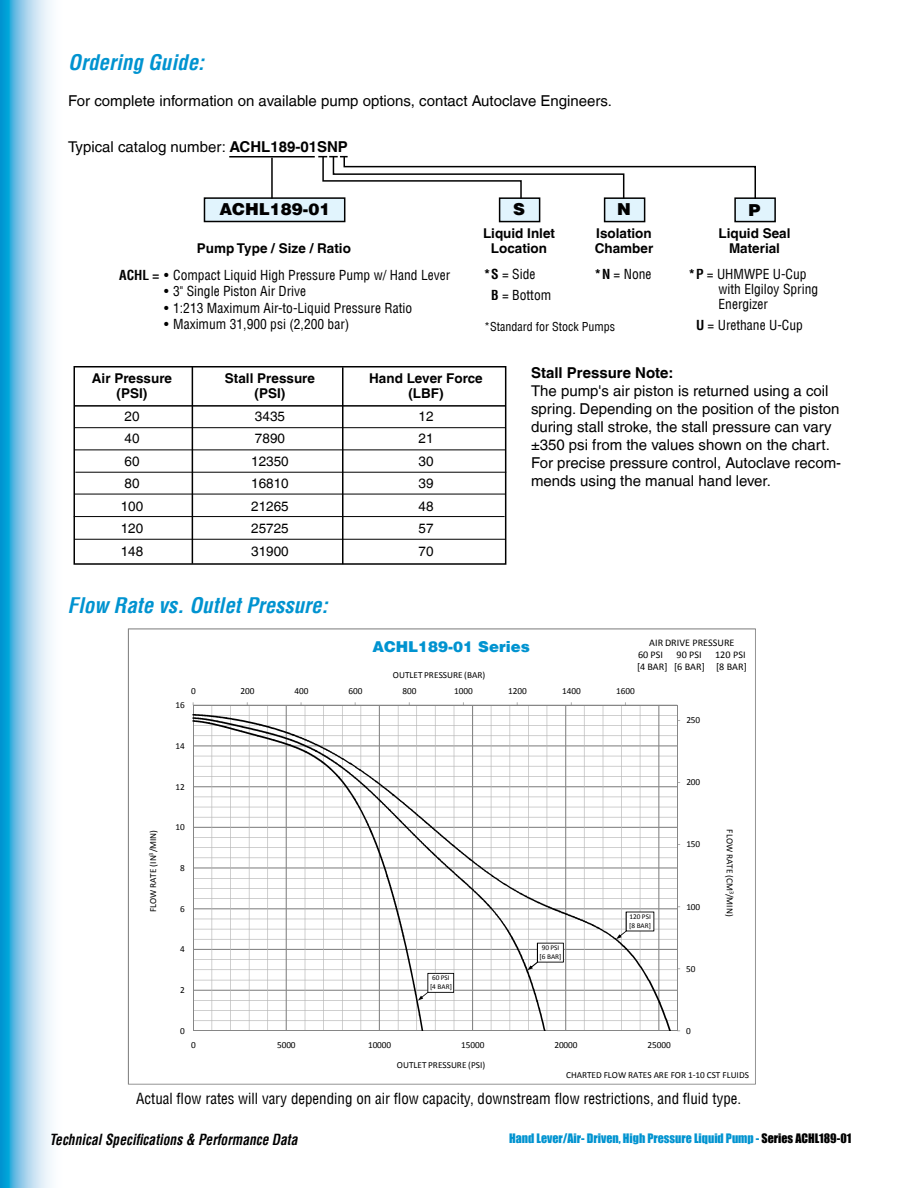
<style>
.page{position:relative;width:918px;height:1188px;background:#fff}
.page>*{position:absolute;margin:0;border:0;box-sizing:border-box;transform-origin:0 0}
.t1{font:italic 700 condensed 21px "Helvetica LT";color:#0093d0}
.t2{font:900 16.5px "Helvetica LT";color:#000}
.t3{font:15px/18px "Helvetica LT";color:#000}
.t4{font:condensed 15px "Helvetica LT";color:#000}
.t5{font:italic 700 condensed 15px "Helvetica LT";color:#000;scale:.9 1}
.t6{font:700 15px "Helvetica LT";color:#000}
.t7{font:900 15px "Helvetica LT";color:#0093d0}
.t8{font:condensed 13.5px/15px "Helvetica LT";color:#000}
.t9{font:700 13.5px/15px "Helvetica LT";color:#000;text-align:center}
.t10{font:13.5px "Helvetica LT";color:#000}
.t11{font:12px "Impact";color:#0093d0}
.t12{font:condensed 12px "Helvetica LT";color:#000}
.t13{font:10.2px/12.3px "Calibri";color:#000}
.t14{font:9.3px "Calibri";letter-spacing:-.005em;color:#000}
.t15{font:7.35px/8.9px "Calibri";color:#000}
.s1{font-weight:700}
.s2{color:#000}
</style>
<div class="page">
<svg style="left:128px;top:628px;width:628px;height:457px"></svg>
<svg style="left:193px;top:714px;width:478px;height:317px"></svg>
<svg style="left:0;top:0;width:52px;height:1188px;background:#8ecdea"></svg>
<div style="left:500px;top:198px;width:40px;height:24px;background:#e1f4fd"></div>
<div style="left:499px;top:197px;width:41px;height:25px;border:2px solid #000"></div>
<div style="left:204px;top:198px;width:141px;height:24px;background:#e1f4fd"></div>
<div style="left:204px;top:197px;width:141px;height:25px;border:2px solid #000"></div>
<hr style="left:229px;top:156px;width:86px;height:2px;background:#000">
<div style="left:605px;top:198px;width:40px;height:24px;background:#e1f4fd"></div>
<div style="left:604px;top:197px;width:41px;height:25px;border:2px solid #000"></div>
<div style="left:735px;top:198px;width:40px;height:24px;background:#e1f4fd"></div>
<div style="left:734px;top:197px;width:42px;height:25px;border:2px solid #000"></div>
<div style="left:74px;top:366px;width:432px;height:199px;border:2px solid #000"></div>
<hr style="left:75px;top:405px;width:431px;height:2px;background:#000">
<hr style="left:74px;top:427px;width:431px;height:1px;background:#000">
<hr style="left:75px;top:450px;width:431px;height:1px;background:#000">
<hr style="left:75px;top:472px;width:431px;height:1px;background:#000">
<hr style="left:75px;top:494px;width:431px;height:1px;background:#000">
<hr style="left:74px;top:516px;width:431px;height:1px;background:#000">
<hr style="left:75px;top:539px;width:431px;height:1px;background:#000">
<hr style="left:192px;top:366px;width:1px;height:198px;background:#000">
<hr style="left:342px;top:367px;width:2px;height:197px;background:#000">
<svg style="left:318px;top:155px;width:439px;height:45px"></svg>
<hr style="left:271px;top:158px;width:2px;height:41px;background:#000">
<h1 class="t1" style="left:68px;top:49px;width:137px">Ordering Guide:</h1>
<p class="t3" style="left:68px;top:91px;width:545px">For complete information on available pump options, contact Autoclave Engineers.</p>
<p class="t3" style="left:68px;top:138px;width:281px">Typical catalog number: <span class="s1">ACHL189-01SNP</span></p>
<p class="t2" style="left:219px;top:198px;width:112px">ACHL189-01</p>
<p class="t2" style="left:513px;top:199px;width:13px">S</p>
<p class="t9" style="left:483px;top:226px;width:74px">Liquid Inlet<br>Location</p>
<p class="t2" style="left:617px;top:198px;width:15px">N</p>
<p class="t9" style="left:595px;top:225px;width:60px;text-align:left">Isolation<br>Chamber</p>
<p class="t2" style="left:749px;top:199px;width:13px">P</p>
<p class="t9" style="left:718px;top:226px;width:74px">Liquid Seal</p>
<p class="t9" style="left:197px;top:241px;width:156px">Pump Type / Size / Ratio</p>
<p class="t9" style="left:729px;top:241px;width:53px">Material</p>
<p class="t8" style="left:119px;top:268px;width:333px"><span class="s1">ACHL =</span> • Compact Liquid High Pressure Pump w/ Hand Lever</p>
<p class="t8" style="left:164px;top:284px;width:144px">• 3" Single Piston Air Drive</p>
<p class="t8" style="left:164px;top:300px;width:250px">• 1:213 Maximum Air-to-Liquid Pressure Ratio</p>
<p class="t8" style="left:164px;top:316px;width:187px">• Maximum 31,900 psi (2,200 bar)</p>
<p class="t8" style="left:491px;top:264px;width:62px;line-height:21px;text-indent:-8px"><span class="s1">*S</span> = Side<br><span class="s1">B</span> = Bottom</p>
<p class="t12" style="left:484px;top:319px;width:132px">*Standard for Stock Pumps</p>
<p class="t8" style="left:595px;top:267px;width:58px"><span class="s1">*N</span> = None</p>
<p class="t8" style="left:719px;top:267px;width:101px;text-indent:-30px"><span class="s1">*P</span> = UHMWPE U-Cup with Elgiloy Spring<br>Energizer</p>
<p class="t8" style="left:696px;top:317px;width:108px"><span class="s1">U</span> = Urethane U-Cup</p>
<p class="t9" style="left:92px;top:371px;width:82px">Air Pressure</p>
<p class="t9" style="left:225px;top:371px;width:92px">Stall Pressure</p>
<p class="t9" style="left:369px;top:371px;width:115px">Hand Lever Force</p>
<p class="t9" style="left:117px;top:386px;width:32px">(PSI)</p>
<p class="t9" style="left:255px;top:386px;width:32px">(PSI)</p>
<p class="t9" style="left:408px;top:386px;width:37px">(LBF)</p>
<p class="t10" style="left:125px;top:408px;width:17px">20</p>
<p class="t10" style="left:255px;top:408px;width:32px">3435</p>
<p class="t10" style="left:419px;top:408px;width:17px">12</p>
<p class="t10" style="left:125px;top:431px;width:17px">40</p>
<p class="t10" style="left:255px;top:431px;width:32px">7890</p>
<p class="t10" style="left:419px;top:431px;width:17px">21</p>
<p class="t10" style="left:125px;top:453px;width:17px">60</p>
<p class="t10" style="left:251px;top:453px;width:39px">12350</p>
<p class="t10" style="left:419px;top:453px;width:17px">30</p>
<p class="t10" style="left:125px;top:476px;width:17px">80</p>
<p class="t10" style="left:251px;top:476px;width:39px">16810</p>
<p class="t10" style="left:419px;top:476px;width:17px">39</p>
<p class="t10" style="left:121px;top:498px;width:24px">100</p>
<p class="t10" style="left:251px;top:498px;width:39px">21265</p>
<p class="t10" style="left:419px;top:498px;width:17px">48</p>
<p class="t10" style="left:121px;top:521px;width:24px">120</p>
<p class="t10" style="left:251px;top:521px;width:39px">25725</p>
<p class="t10" style="left:419px;top:521px;width:17px">57</p>
<p class="t10" style="left:121px;top:543px;width:24px">148</p>
<p class="t10" style="left:251px;top:543px;width:39px">31900</p>
<p class="t10" style="left:419px;top:543px;width:17px">70</p>
<h1 class="t1" style="left:68px;top:592px;width:262px">Flow Rate vs. Outlet Pressure:</h1>
<p class="t6" style="left:531px;top:363px;width:144px">Stall Pressure Note:</p>
<p class="t3" style="left:531px;top:381px;width:312px">The pump's air piston is returned using a coil spring. Depending on the position of the piston during stall stroke, the stall pressure can vary ±350 psi from the values shown on the chart.<br>For precise pressure control, Autoclave recom&shy;mends using the manual hand lever.</p>
<p class="t7" style="left:372px;top:637px;width:159px">ACHL189-01 Series</p>
<p class="t14" style="left:393px;top:669px;width:94px">OUTLET PRESSURE (BAR)</p>
<p class="t13" style="left:638px;top:636px;width:98px;text-indent:11px">AIR DRIVE PRESSURE<br>60 PSI</p>
<p class="t13" style="left:637px;top:648px;width:111px;text-align:right">120 PSI<br>[4 BAR] [6 BAR] [8 BAR]</p>
<p class="t13" style="left:677px;top:648px;width:27px">90 PSI</p>
<p class="t14" style="left:191px;top:685px;width:6px">0</p>
<p class="t14" style="left:240px;top:685px;width:15px">200</p>
<p class="t14" style="left:295px;top:685px;width:15px">400</p>
<p class="t14" style="left:349px;top:685px;width:15px">600</p>
<p class="t14" style="left:402px;top:685px;width:15px">800</p>
<p class="t14" style="left:454px;top:685px;width:20px">1000</p>
<p class="t14" style="left:508px;top:685px;width:20px">1200</p>
<p class="t14" style="left:562px;top:685px;width:20px">1400</p>
<p class="t14" style="left:616px;top:685px;width:20px">1600</p>
<p class="t14" style="left:147px;top:912px;width:84px;rotate:-90deg">FLOW RATE (IN<sup>3</sup>/MIN)</p>
<p class="t14" style="left:176px;top:699px;width:11px">16</p>
<p class="t14" style="left:176px;top:740px;width:11px">14</p>
<p class="t14" style="left:176px;top:781px;width:11px">12</p>
<p class="t14" style="left:176px;top:821px;width:11px">10</p>
<p class="t14" style="left:180px;top:862px;width:6px">8</p>
<p class="t14" style="left:180px;top:903px;width:6px">6</p>
<p class="t14" style="left:180px;top:943px;width:6px">4</p>
<p class="t14" style="left:180px;top:984px;width:6px">2</p>
<p class="t14" style="left:180px;top:1025px;width:6px">0</p>
<p class="t15" style="left:430px;top:973px;width:23px">60 PSI [4 BAR]</p>
<p class="t15" style="left:540px;top:943px;width:23px;text-align:center">90 PSI [6 BAR]</p>
<p class="t15" style="left:629px;top:912px;width:23px">120 PSI [8 BAR]</p>
<p class="t14" style="left:191px;top:1040px;width:6px">0</p>
<p class="t14" style="left:277px;top:1040px;width:20px">5000</p>
<p class="t14" style="left:368px;top:1040px;width:25px">10000</p>
<p class="t14" style="left:461px;top:1040px;width:25px">15000</p>
<p class="t14" style="left:554px;top:1040px;width:25px">20000</p>
<p class="t14" style="left:648px;top:1040px;width:25px">25000</p>
<p class="t14" style="left:397px;top:1059px;width:90px">OUTLET PRESSURE (PSI)</p>
<p class="t14" style="left:686px;top:714px;width:15px">250</p>
<p class="t14" style="left:686px;top:776px;width:15px">200</p>
<p class="t14" style="left:686px;top:838px;width:15px">150</p>
<p class="t14" style="left:686px;top:901px;width:15px">100</p>
<p class="t14" style="left:686px;top:963px;width:11px">50</p>
<p class="t14" style="left:686px;top:1025px;width:6px">0</p>
<p class="t14" style="left:736px;top:829px;width:89px;rotate:90deg">FLOW RATE (CM<sup>3</sup>/MIN)</p>
<p class="t14" style="left:566px;top:1069px;width:184px">CHARTED FLOW RATES ARE FOR 1‐10 CST FLUIDS</p>
<p class="t4" style="left:136px;top:1089px;width:607px">Actual flow rates will vary depending on air flow capacity, downstream flow restrictions, and fluid type.</p>
<p class="t5" style="left:50px;top:1130px;width:277px">Technical Specifications &amp; Performance Data</p>
<p class="t11" style="left:509px;top:1129px;width:344px">Hand Lever/Air- Driven, High Pressure Liquid Pump - <span class="s2">Series ACHL189-01</span></p>
</div>
